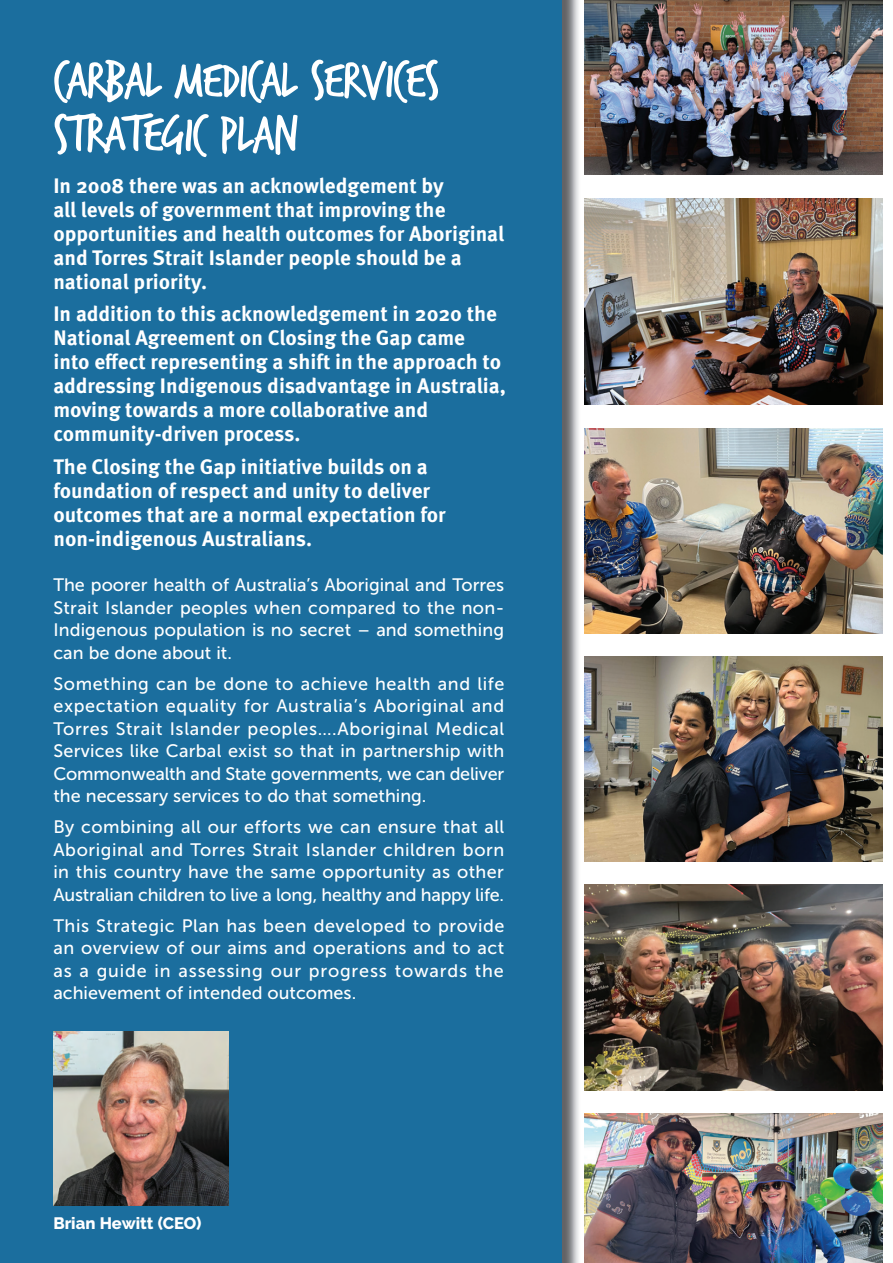
<style>
.page{position:relative;width:893px;height:1263px;background:#fff}
.page>*{position:absolute;margin:0;border:0;box-sizing:border-box;transform-origin:0 0}
.t1{font:54px/54px "Trash Hand";letter-spacing:-.02em;color:#fff}
.t2{font:700 21px/24px "Meta Pro";color:#fff}
.t3{font:18px/22.5px "Museo Sans 500";color:#fff;text-align:justify}
.t4{font:800 16.5px "Raleway";color:#fff}
</style>
<div class="page">
<img style="left:562px;top:0;width:17px;height:1263px">
<div style="left:0;top:0;width:562px;height:1263px;background:#1b6e9e"></div>
<img style="left:53px;top:1031px;width:175px;height:175px">
<img style="left:585px;top:0;width:297px;height:175px">
<img style="left:585px;top:198px;width:297px;height:206px">
<img style="left:585px;top:428px;width:297px;height:206px">
<img style="left:585px;top:656px;width:297px;height:206px">
<img style="left:585px;top:885px;width:297px;height:205px">
<img style="left:585px;top:1113px;width:297px;height:150px">
<h1 class="t1" style="left:53px;top:55px;width:388px">CARBAL MEDICAL SERVICES<br>STRATEGIC PLAN</h1>
<p class="t2" style="left:53px;top:174px;width:452px">In 2008 there was an acknowledgement by<br>all levels of government that improving the opportunities and health outcomes for Aboriginal and Torres Strait Islander people should be a national priority.</p>
<p class="t2" style="left:53px;top:303px;width:454px">In addition to this acknowledgement in 2020 the National Agreement on Closing the Gap came into effect representing a shift in the approach to addressing Indigenous disadvantage in Australia, moving towards a more collaborative and community-driven process.</p>
<p class="t2" style="left:53px;top:455px;width:394px">The Closing the Gap initiative builds on a foundation of respect and unity to deliver outcomes that are a normal expectation for non-indigenous Australians.</p>
<p class="t3" style="left:53px;top:574px;width:452px">The poorer health of Australia’s Aboriginal and Torres Strait Islander peoples when compared to the non-Indigenous population is no secret – and something can be done about it.</p>
<p class="t3" style="left:53px;top:672px;width:452px">Something can be done to achieve health and life expectation equality for Australia’s Aboriginal and Torres Strait Islander peoples….Aboriginal Medical Services like Carbal exist so that in partnership with Commonwealth and State governments, we can deliver the necessary services to do that something.</p>
<p class="t3" style="left:53px;top:816px;width:452px">By combining all our efforts we can ensure that all Aboriginal and Torres Strait Islander children born in this country have the same opportunity as other Australian children to live a long, healthy and happy life.</p>
<p class="t3" style="left:53px;top:914px;width:452px">This Strategic Plan has been developed to provide an overview of our aims and operations and to act as a guide in assessing our progress towards the achievement of intended outcomes.</p>
<p class="t4" style="left:53px;top:1213px;width:149px">Brian Hewitt (CEO)</p>
</div>
